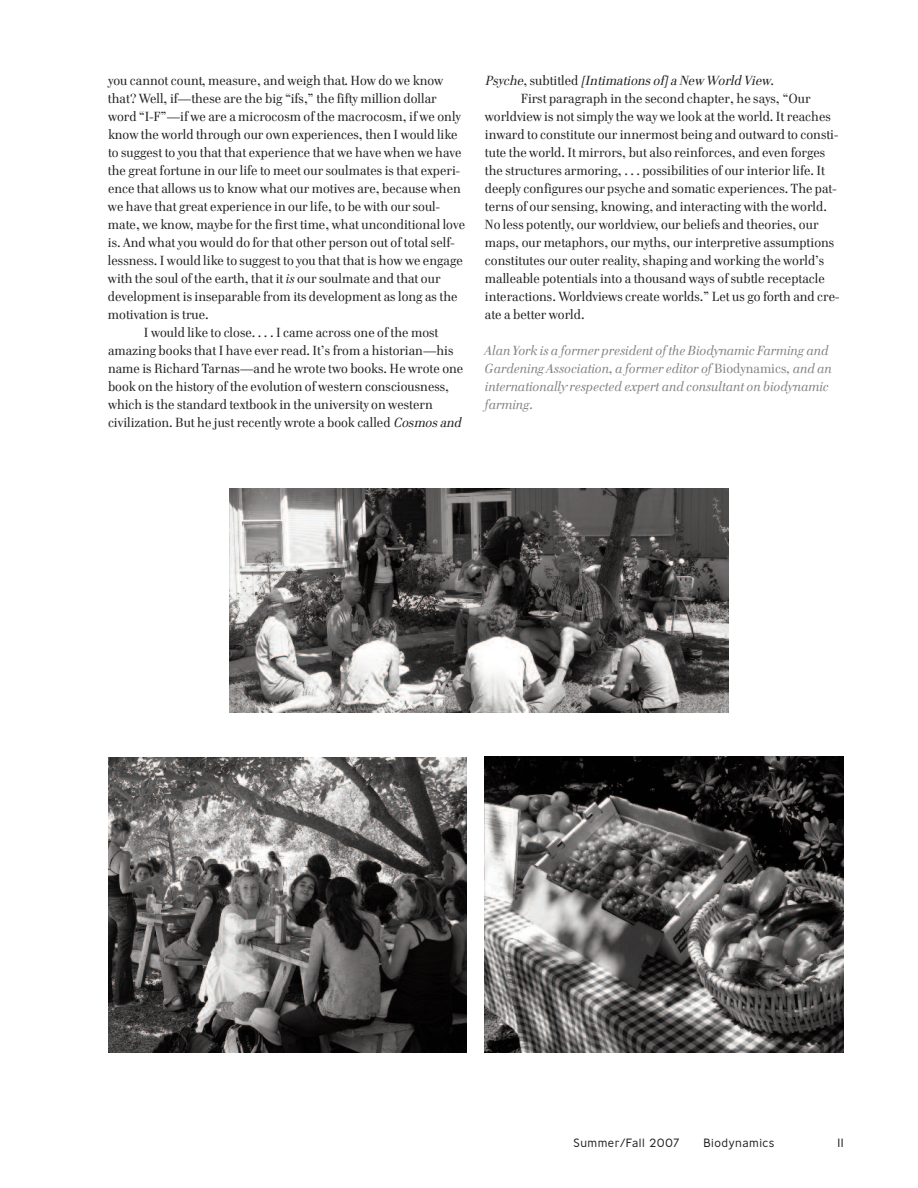
<style>
.page{position:relative;width:918px;height:1188px;background:#fff}
.page>*{position:absolute;margin:0;border:0;box-sizing:border-box;transform-origin:0 0}
.t1{font:13.5px "Cellini";color:#231f20}
.t2{font:italic 13.5px/18px "Cellini";color:#808285}
.t3{font:italic 13.5px "Cellini";color:#231f20}
.t4{font:300 12px "Ministry";letter-spacing:.035em;color:#231f20}
.s1{font-style:italic}
.s2{font-style:normal}
</style>
<div class="page">
<img style="left:230px;top:489px;width:499px;height:224px">
<img style="left:108px;top:757px;width:359px;height:296px">
<img style="left:485px;top:756px;width:359px;height:297px">
<p class="t1" style="left:108px;top:75px;width:337px">you cannot count, measure, and weigh that. How do we know</p>
<p class="t1" style="left:108px;top:93px;width:330px">that? Well, if—these are the big “ifs,” the fifty million dollar</p>
<p class="t1" style="left:108px;top:111px;width:355px">word “I-F”—if we are a microcosm of the macrocosm, if we only</p>
<p class="t1" style="left:108px;top:129px;width:351px">know the world through our own experiences, then I would like</p>
<p class="t1" style="left:108px;top:147px;width:355px">to suggest to you that that experience that we have when we have</p>
<p class="t1" style="left:108px;top:165px;width:353px">the great fortune in our life to meet our soulmates is that experi-</p>
<p class="t1" style="left:108px;top:183px;width:354px">ence that allows us to know what our motives are, because when</p>
<p class="t1" style="left:108px;top:201px;width:333px">we have that great experience in our life, to be with our soul-</p>
<p class="t1" style="left:108px;top:219px;width:359px">mate, we know, maybe for the first time, what unconditional love</p>
<p class="t1" style="left:108px;top:237px;width:348px">is. And what you would do for that other person out of total self-</p>
<p class="t1" style="left:108px;top:255px;width:356px">lessness. I would like to suggest to you that that is how we engage</p>
<p class="t1" style="left:108px;top:273px;width:334px">with the soul of the earth, that it <span class="s1">is</span> our soulmate and that our</p>
<p class="t1" style="left:108px;top:291px;width:351px">development is inseparable from its development as long as the</p>
<p class="t1" style="left:108px;top:309px;width:102px">motivation is true.</p>
<p class="t1" style="left:144px;top:327px;width:296px">I would like to close. . . . I came across one of the most</p>
<p class="t1" style="left:108px;top:345px;width:347px">amazing books that I have ever read. It’s from a historian—his</p>
<p class="t1" style="left:108px;top:363px;width:357px">name is Richard Tarnas—and he wrote two books. He wrote one</p>
<p class="t1" style="left:108px;top:381px;width:343px">book on the history of the evolution of western consciousness,</p>
<p class="t1" style="left:108px;top:399px;width:326px">which is the standard textbook in the university on western</p>
<p class="t1" style="left:108px;top:417px;width:357px">civilization. But he just recently wrote a book called <span class="s1">Cosmosand</span></p>
<p class="t3" style="left:485px;top:75px;width:291px">Psyche<span class="s2">, s u b t i t l e d</span> [Intimations of] a New World View<span class="s2">.</span></p>
<p class="t1" style="left:521px;top:93px;width:291px">First paragraph in the second chapter, he says, “Our</p>
<p class="t1" style="left:485px;top:111px;width:347px">worldview is not simply the way we look at the world. It reaches</p>
<p class="t1" style="left:485px;top:129px;width:355px">inward to constitute our innermost being and outward to consti-</p>
<p class="t1" style="left:485px;top:147px;width:342px">tute the world. It mirrors, but also reinforces, and even forges</p>
<p class="t1" style="left:485px;top:165px;width:342px">the structures armoring, . . . possibilities of our interior life. It</p>
<p class="t1" style="left:485px;top:183px;width:353px">deeply configures our psyche and somatic experiences. The pat-</p>
<p class="t1" style="left:485px;top:201px;width:344px">terns of our sensing, knowing, and interacting with the world.</p>
<p class="t1" style="left:485px;top:219px;width:335px">No less potently, our worldview, our beliefs and theories, our</p>
<p class="t1" style="left:485px;top:237px;width:351px">maps, our metaphors, our myths, our interpretive assumptions</p>
<p class="t1" style="left:485px;top:255px;width:341px">constitutes our outer reality, shaping and working the world’s</p>
<p class="t1" style="left:485px;top:273px;width:341px">malleable potentials into a thousand ways of subtle receptacle</p>
<p class="t1" style="left:485px;top:291px;width:356px">interactions. Worldviews create worlds.” Let us go forth and cre-</p>
<p class="t1" style="left:485px;top:309px;width:101px">ate a better world.</p>
<p class="t2" style="left:485px;top:343px;width:348px">Alan York is a former president of the Biodynamic Farming and Gardening Association, a former editor of <span class="s2">Biodynamics</span>, and an internationally respected expert and consultant on biodynamic farming.</p>
<p class="t4" style="left:574px;top:1138px;width:108px">Summer/Fall 2007</p>
<p class="t4" style="left:703px;top:1138px;width:73px">Biodynamics</p>
<p class="t4" style="left:837px;top:1138px;width:8px">11</p>
</div>
